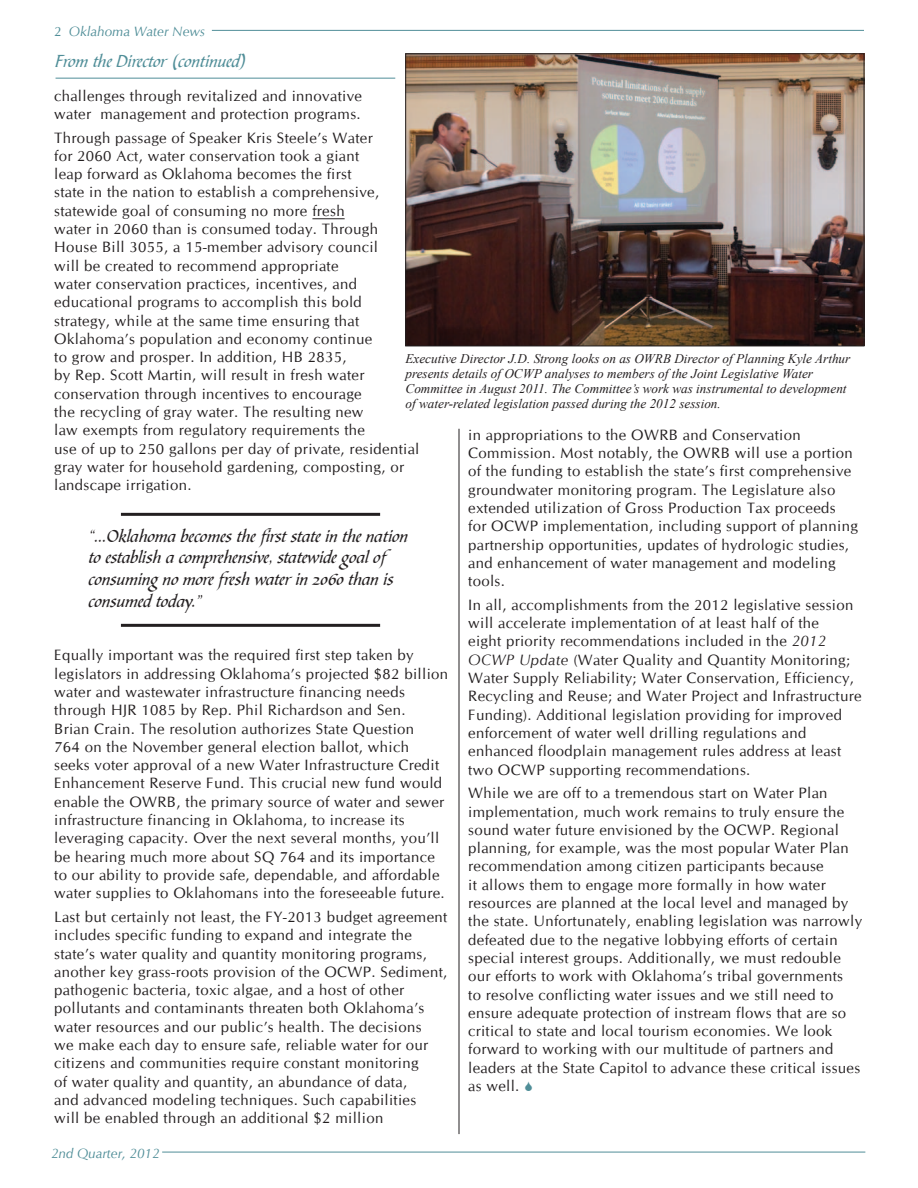
<style>
.page{position:relative;width:918px;height:1188px;background:#fff}
.page>*{position:absolute;margin:0;border:0;box-sizing:border-box;transform-origin:0 0}
.pull_quote{font:18px/21.6px "Bible Scr T";color:#231f20}
.t1{font:18px "Bible Scr T";color:#508e98}
.articles{font:15px/18.3px "CG Omega";letter-spacing:.025em;color:#231f20}
.t2{font:italic 13.5px "CG Omega";color:#508e98}
.t3{font:italic 13.2px/15px "Times New Roman";color:#231f20}
.s1{font-style:normal}
.s2{font-style:italic}
</style>
<div class="page">
<hr style="left:212px;top:30px;width:652px;height:1px;background:#508e98">
<hr style="left:162px;top:1152px;width:703px;height:1px;background:#508e98">
<hr style="left:312px;top:218px;width:33px;height:1px;background:#231f20">
<hr style="left:56px;top:78px;width:339px;height:1px;background:#508e98">
<hr style="left:459px;top:429px;width:1px;height:705px;background:#231f20">
<hr style="left:121px;top:513px;width:259px;height:3px;background:#231f20">
<hr style="left:121px;top:624px;width:259px;height:3px;background:#231f20">
<img style="left:407px;top:56px;width:455px;height:288px">
<div style="left:405px;top:54px;width:459px;height:292px;border:1px solid #231f20"></div>
<p class="t2" style="left:54px;top:24px;width:153px"><span class="s1">2</span> Oklahoma Water News</p>
<p class="t1" style="left:55px;top:51px;width:192px">From the Director (continued)</p>
<p class="articles" style="left:54px;top:86px;width:309px">challenges through revitalized and innovative water management and protection programs.</p>
<p class="articles" style="left:54px;top:128px;width:367px">Through passage of Speaker Kris Steele’s Water<br>for 2060 Act, water conservation took a giant<br>leap forward as Oklahoma becomes the first<br>state in the nation to establish a comprehensive, statewide goal of consuming no more fresh<br>water in 2060 than is consumed today. Through House Bill 3055, a 15-member advisory council<br>will be created to recommend appropriate<br>water conservation practices, incentives, and educational programs to accomplish this bold strategy, while at the same time ensuring that Oklahoma’s population and economy continue<br>to grow and prosper. In addition, HB 2835,<br>by Rep. Scott Martin, will result in fresh water conservation through incentives to encourage<br>the recycling of gray water. The resulting new<br>law exempts from regulatory requirements the<br>use of up to 250 gallons per day of private, residential gray water for household gardening, composting, or landscape irrigation.</p>
<p class="t3" style="left:406px;top:351px;width:446px">Executive Director J.D. Strong looks on as OWRB Director of Planning Kyle Arthur presents details of OCWP analyses to members of the Joint Legislative Water Committee in August 2011. The Committee’s work was instrumental to development of water-related legislation passed during the 2012 session.</p>
<p class="articles" style="left:468px;top:426px;width:391px">in appropriations to the OWRB and Conservation Commission. Most notably, the OWRB will use a portion of the funding to establish the state’s first comprehensive groundwater monitoring program. The Legislature also extended utilization of Gross Production Tax proceeds<br>for OCWP implementation, including support of planning partnership opportunities, updates of hydrologic studies, and enhancement of water management and modeling tools.</p>
<p class="articles" style="left:468px;top:596px;width:395px">In all, accomplishments from the 2012 legislative session will accelerate implementation of at least half of the<br>eight priority recommendations included in the <span class="s2">2012<br>OCWP Update</span> (Water Quality and Quantity Monitoring; Water Supply Reliability; Water Conservation, Efficiency, Recycling and Reuse; and Water Project and Infrastructure Funding). Additional legislation providing for improved enforcement of water well drilling regulations and enhanced floodplain management rules address at least two OCWP supporting recommendations.</p>
<p class="articles" style="left:468px;top:784px;width:396px">While we are off to a tremendous start on Water Plan implementation, much work remains to truly ensure the sound water future envisioned by the OCWP. Regional planning, for example, was the most popular Water Plan recommendation among citizen participants because<br>it allows them to engage more formally in how water resources are planned at the local level and managed by the state. Unfortunately, enabling legislation was narrowly defeated due to the negative lobbying efforts of certain special interest groups. Additionally, we must redouble our efforts to work with Oklahoma’s tribal governments<br>to resolve conflicting water issues and we still need to ensure adequate protection of instream flows that are so critical to state and local tourism economies. We look forward to working with our multitude of partners and leaders at the State Capitol to advance these critical issues as well.</p>
<p class="pull_quote" style="left:89px;top:527px;width:321px">“...Oklahoma becomes the first state in the nation to establish a comprehensive, statewide goal of consuming no more fresh water in 2060 than is consumed today.”</p>
<p class="articles" style="left:54px;top:646px;width:395px">Equally important was the required first step taken by legislators in addressing Oklahoma’s projected $82 billion water and wastewater infrastructure financing needs through HJR 1085 by Rep. Phil Richardson and Sen.<br>Brian Crain. The resolution authorizes State Question<br>764 on the November general election ballot, which seeks voter approval of a new Water Infrastructure Credit Enhancement Reserve Fund. This crucial new fund would enable the OWRB, the primary source of water and sewer infrastructure financing in Oklahoma, to increase its leveraging capacity. Over the next several months, you’ll be hearing much more about SQ 764 and its importance to our ability to provide safe, dependable, and affordable water supplies to Oklahomans into the foreseeable future.</p>
<p class="articles" style="left:54px;top:908px;width:395px">Last but certainly not least, the FY-2013 budget agreement includes specific funding to expand and integrate the state’s water quality and quantity monitoring programs, another key grass-roots provision of the OCWP. Sediment, pathogenic bacteria, toxic algae, and a host of other pollutants and contaminants threaten both Oklahoma’s water resources and our public’s health. The decisions<br>we make each day to ensure safe, reliable water for our citizens and communities require constant monitoring<br>of water quality and quantity, an abundance of data,<br>and advanced modeling techniques. Such capabilities<br>will be enabled through an additional $2 million</p>
<p class="t2" style="left:51px;top:1145px;width:110px">2nd Quarter, 2012</p>
</div>
